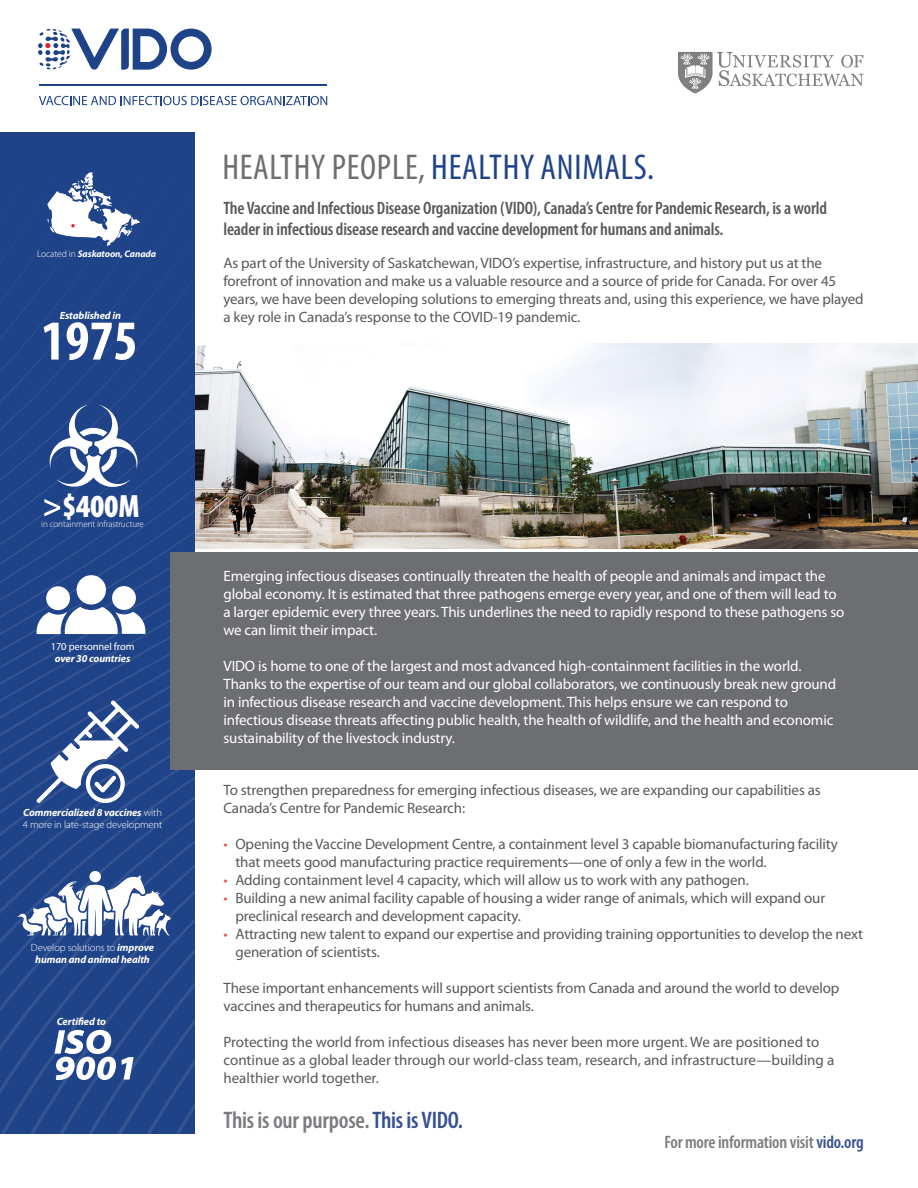
<style>
.page{position:relative;width:918px;height:1188px;background:#fff}
.page>*{position:absolute;margin:0;border:0;box-sizing:border-box;transform-origin:0 0}
.t1{font:condensed 36px "Myriad Pro";letter-spacing:.02em;color:#1f4388}
.t2{font:900 condensed 32.4px "Myriad Pro";color:#fff}
.t3{font:600 condensed 24px "Myriad Pro";letter-spacing:-.01em;color:#7b7c7f}
.t4{font:600 condensed 18px/21px "Myriad Pro";letter-spacing:-.01em;color:#58595b}
.t5{font:600 condensed 18px "Myriad Pro";letter-spacing:-.01em;color:#7b7c7f}
.t6{font:15px/18px "Myriad Pro";letter-spacing:-.01em;color:#58595b}
.t7{font:15px/18px "Myriad Pro";letter-spacing:-.01em;color:#fff}
.t8{font:italic 700 10.5px/12px "Myriad Pro";letter-spacing:-.01em;color:#fff;text-align:center}
.t9{font:300 10.5px/12px "Myriad Pro";letter-spacing:-.01em;color:#fff}
.t10{font:10.5px "Myriad Pro";letter-spacing:-.01em;color:#fff}
.t11{font:italic 700 9.6px "Myriad Pro";letter-spacing:-.01em;color:#fff}
.t12{font:300 9px "Myriad Pro";letter-spacing:-.01em;color:#fff}
.s1{font-weight:300;font-style:normal}
.s2{color:#6d6e71}
.s3{font-weight:700;font-style:italic}
.s4{color:#ec5a49}
.s5{color:#375090}
</style>
<div class="page">
<img style="left:199px;top:343px;width:719px;height:206px">
<div style="left:171px;top:552px;width:747px;height:218px;background:#6d6e71"></div>
<svg style="left:678px;top:52px;width:186px;height:42px"></svg>
<hr style="left:39px;top:84px;width:288px;height:2px;background:#1f4388">
<svg style="left:39px;top:96px;width:288px;height:9px"></svg>
<svg style="left:38px;top:29px;width:174px;height:41px"></svg>
<svg style="left:0;top:132px;width:199px;height:1002px;background:#3d5b95"></svg>
<p class="t11" style="left:37px;top:248px;width:121px"><span class="s1">Located in</span> Saskatoon, Canada</p>
<p class="t8" style="left:60px;top:309px;width:63px">Established in</p>
<h1 class="t1" style="left:222px;top:147px;width:433px"><span class="s2">HEALTHY PEOPLE,</span> HEALTHY ANIMALS.</h1>
<p class="t4" style="left:223px;top:198px;width:605px">The Vaccine and Infectious Disease Organization (VIDO), Canada’s Centre for Pandemic Research, is a world leader in infectious disease research and vaccine development for humans and animals.</p>
<p class="t6" style="left:223px;top:254px;width:642px">As part of the University of Saskatchewan, VIDO’s expertise, infrastructure, and history put us at the forefront of innovation and make us a valuable resource and a source of pride for Canada. For over 45 years, we have been developing solutions to emerging threats and, using this experience, we have played a key role in Canada’s response to the COVID-19 pandemic.</p>
<h2 class="t2" style="left:62px;top:486px;width:79px">$400M</h2>
<p class="t12" style="left:41px;top:519px;width:104px">in containment infrastructure</p>
<p class="t10" style="left:51px;top:640px;width:85px">170 personnel from</p>
<p class="t8" style="left:55px;top:652px;width:77px">over 30 countries</p>
<p class="t9" style="left:23px;top:807px;width:141px"><span class="s3">Commercialized 8 vaccines</span> with<br>4 more in late-stage development</p>
<p class="t8" style="left:31px;top:942px;width:125px"><span class="s1">Develop solutions to</span> improve human and animal health</p>
<p class="t8" style="left:57px;top:1015px;width:51px">Certified to</p>
<p class="t7" style="left:223px;top:567px;width:623px">Emerging infectious diseases continually threaten the health of people and animals and impact the global economy. It is estimated that three pathogens emerge every year, and one of them will lead to a larger epidemic every three years. This underlines the need to rapidly respond to these pathogens so we can limit their impact.</p>
<p class="t7" style="left:223px;top:657px;width:614px">VIDO is home to one of the largest and most advanced high-containment facilities in the world.<br>Thanks to the expertise of our team and our global collaborators, we continuously break new ground in infectious disease research and vaccine development. This helps ensure we can respond to infectious disease threats affecting public health, the health of wildlife, and the health and economic sustainability of the livestock industry.</p>
<p class="t6" style="left:223px;top:781px;width:599px">To strengthen preparedness for emerging infectious diseases, we are expanding our capabilities as<br>Canada’s Centre for Pandemic Research:</p>
<p class="t6" style="left:235px;top:835px;width:604px;text-indent:-12px"><span class="s4">•</span> Opening the Vaccine Development Centre, a containment level 3 capable biomanufacturing facility that meets good manufacturing practice requirements—one of only a few in the world.</p>
<p class="t6" style="left:223px;top:871px;width:527px"><span class="s4">•</span> Adding containment level 4 capacity, which will allow us to work with any pathogen.</p>
<p class="t6" style="left:235px;top:889px;width:591px;text-indent:-12px"><span class="s4">•</span> Building a new animal facility capable of housing a wider range of animals, which will expand our preclinical research and development capacity.</p>
<p class="t6" style="left:235px;top:925px;width:629px;text-indent:-12px"><span class="s4">•</span> Attracting new talent to expand our expertise and providing training opportunities to develop the next generation of scientists.</p>
<p class="t6" style="left:223px;top:979px;width:618px">These important enhancements will support scientists from Canada and around the world to develop vaccines and therapeutics for humans and animals.</p>
<p class="t6" style="left:223px;top:1033px;width:612px">Protecting the world from infectious diseases has never been more urgent. We are positioned to continue as a global leader through our world-class team, research, and infrastructure—building a healthier world together.</p>
<h3 class="t3" style="left:223px;top:1107px;width:241px">This is our purpose. <span class="s5">This is VIDO.</span></h3>
<p class="t5" style="left:664px;top:1132px;width:201px">For more information visit <span class="s5">vido.org</span></p>
</div>
